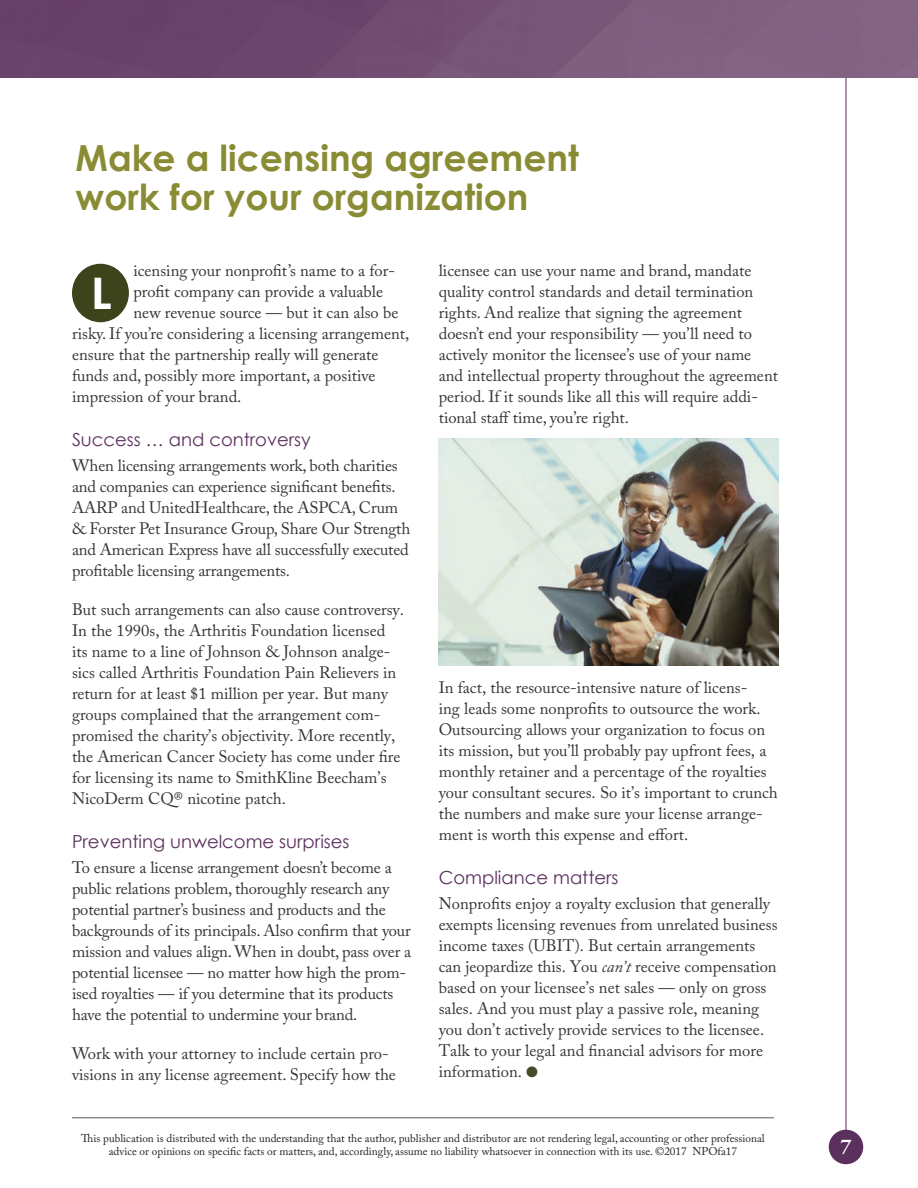
<style>
.page{position:relative;width:918px;height:1188px;background:#fff}
.page>*{position:absolute;margin:0;border:0;box-sizing:border-box;transform-origin:0 0}
.t1{font:700 43.5px "Century Gothic";color:#fff;scale:1.1 1}
.t2{font:700 36px/39px "Century Gothic";color:#8a8c35}
.t3{font:700 21px "Adobe Garamond Pro";color:#fff}
.t4{font:18px "Century Gothic";color:#5c305e}
.t5{font:16.5px/21px "Adobe Caslon Pro";color:#363536}
.t6{font:11.25px/13.5px "Adobe Caslon Pro";color:#231f20;text-align:center}
.s1{font-style:italic}
.s2{color:#474b25}
</style>
<div class="page">
<hr style="left:846px;top:78px;width:1px;height:1054px;background:#5c305e">
<div style="left:829px;top:1130px;width:34px;height:34px;background:#5c305e;border-radius:50%"></div>
<img style="left:0;top:0;width:918px;height:78px">
<div style="left:72px;top:264px;width:57px;height:58px;background:#3d441c;border-radius:50%"></div>
<hr style="left:72px;top:1117px;width:702px;height:1px;background:#57585a">
<img style="left:439px;top:439px;width:339px;height:227px">
<h2 class="t2" style="left:76px;top:138px;width:505px">Make a licensing agreement work for your organization</h2>
<p class="t5" style="left:133px;top:260px;width:263px">icensing your nonprofit’s name to a for-</p>
<p class="t5" style="left:133px;top:281px;width:251px">profit company can provide a valuable</p>
<p class="t5" style="left:133px;top:302px;width:266px">new revenue source — but it can also be</p>
<p class="t5" style="left:72px;top:323px;width:339px">risky. If you’re considering a licensing arrangement,</p>
<p class="t5" style="left:72px;top:344px;width:308px">ensure that the partnership really will generate</p>
<p class="t5" style="left:72px;top:365px;width:305px">funds and, possibly more important, a positive</p>
<p class="t5" style="left:72px;top:386px;width:171px">impression of your brand.</p>
<p class="t4" style="left:72px;top:428px;width:240px">Success … and controversy</p>
<p class="t5" style="left:72px;top:455px;width:340px">When licensing arrangements work, both charities and companies can experience significant benefits.<br>AARP and UnitedHealthcare, the ASPCA, Crum &amp; Forster Pet Insurance Group, Share Our Strength and American Express have all successfully executed profitable licensing arrangements.</p>
<p class="t5" style="left:72px;top:599px;width:333px">But such arrangements can also cause controversy.<br>In the 1990s, the Arthritis Foundation licensed its name to a line of Johnson &amp; Johnson analge&shy;sics called Arthritis Foundation Pain Relievers in return for at least $1 million per year. But many groups complained that the arrangement com&shy;promised the charity’s objectivity. More recently, the American Cancer Society has come under fire for licensing its name to SmithKline Beecham’s NicoDerm CQ® nicotine patch.</p>
<p class="t4" style="left:72px;top:830px;width:279px">Preventing unwelcome surprises</p>
<p class="t5" style="left:72px;top:857px;width:341px">To ensure a license arrangement doesn’t become a public relations problem, thoroughly research any potential partner’s business and products and the backgrounds of its principals. Also confirm that your mission and values align. When in doubt, pass over a potential licensee — no matter how high the prom&shy;ised royalties — if you determine that its products have the potential to undermine your brand.</p>
<p class="t5" style="left:72px;top:1043px;width:325px">Work with your attorney to include certain pro&shy;visions in any license agreement. Specify how the</p>
<h1 class="t1" style="left:91px;top:266px;width:21px">L</h1>
<p class="t5" style="left:439px;top:260px;width:341px">licensee can use your name and brand, mandate quality control standards and detail termination rights. And realize that signing the agreement doesn’t end your responsibility — you’ll need to actively monitor the licensee’s use of your name and intellectual property throughout the agreement period. If it sounds like all this will require addi&shy;tional staff time, you’re right.</p>
<p class="t5" style="left:439px;top:677px;width:341px">In fact, the resource-intensive nature of licens-<br>ing leads some nonprofits to outsource the work.<br>Outsourcing allows your organization to focus on its mission, but you’ll probably pay upfront fees, a monthly retainer and a percentage of the royalties your consultant secures. So it’s important to crunch the numbers and make sure your license arrange&shy;ment is worth this expense and effort.</p>
<p class="t4" style="left:439px;top:866px;width:181px">Compliance matters</p>
<p class="t5" style="left:439px;top:893px;width:340px">Nonprofits enjoy a royalty exclusion that generally exempts licensing revenues from unrelated business income taxes (UBIT). But certain arrangements can jeopardize this. You <span class="s1">can’t</span> receive compensation based on your licensee’s net sales — only on gross sales. And you must play a passive role, meaning you don’t actively provide services to the licensee.<br>Talk to your legal and financial advisors for more information. <span class="s2">●</span></p>
<p class="t6" style="left:81px;top:1131px;width:685px">This publication is distributed with the understanding that the author, publisher and distributor are not rendering legal, accounting or other professional advice or opinions on specific facts or matters, and, accordingly, assume no liability whatsoever in connection with its use. ©2017 NPOfa17</p>
<p class="t3" style="left:841px;top:1134px;width:12px">7</p>
</div>
